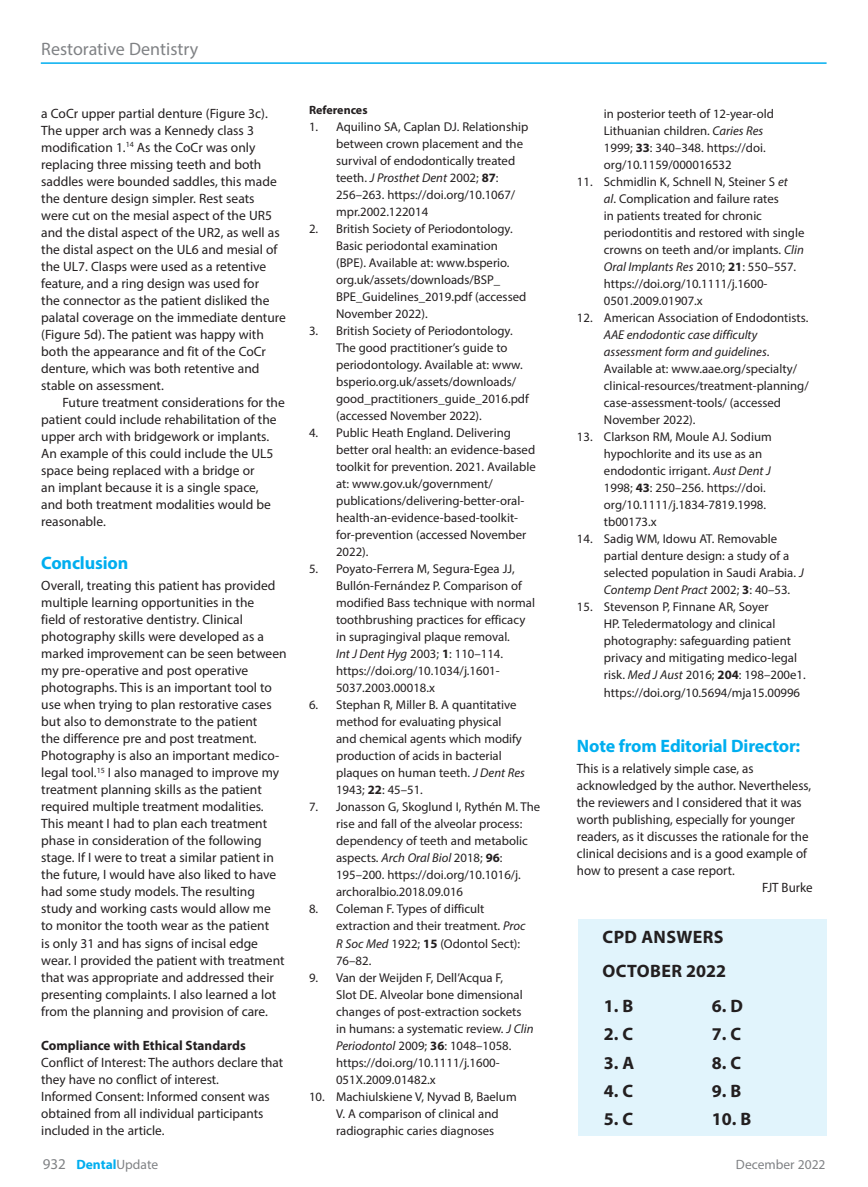
<style>
.page{position:relative;width:868px;height:1187px;background:#fff}
.page>*{position:absolute;margin:0;border:0;box-sizing:border-box;transform-origin:0 0}
.t1{font:700 18px/34px "Myriad Pro";letter-spacing:.02em;color:#231f20}
.t2{font:700 18px "Myriad Pro";letter-spacing:-.01em;color:#00aeef}
.t3{font:18px "Myriad Pro";color:#808285}
.t4{font:13.5px/17px "Myriad Pro";color:#231f20}
.t5{font:13.5px "Myriad Pro";color:#231f20;scale:.96 1}
.t6{font:700 13.5px "Myriad Pro";color:#231f20}
.t7{font:700 13.5px "Myriad Pro";color:#00aeef}
.t8{font:13.5px "Myriad Pro";color:#808285}
.t9{font:12.75px/17px "Myriad Pro";color:#231f20}
.t10{font:700 12px "Myriad Pro";color:#231f20}
.s1{font-style:italic}
.s2{font-weight:700}
.s3{font-weight:400;font-size:15px;color:#808285}
.s4{font-weight:400;color:#808285}
</style>
<div class="page">
<hr style="left:41px;top:62px;width:785px;height:2px;background:#00aeef">
<div style="left:578px;top:918px;width:248px;height:217px;background:#e1f4fc"></div>
<h1 class="t3" style="left:41px;top:38px;width:158px">Restorative Dentistry</h1>
<p class="t4" style="left:41px;top:105px;width:246px">a CoCr upper partial denture (Figure 3c).<br>The upper arch was a Kennedy class 3 modification 1.<sup>14</sup> As the CoCr was only replacing three missing teeth and both saddles were bounded saddles, this made the denture design simpler. Rest seats<br>were cut on the mesial aspect of the UR5 and the distal aspect of the UR2, as well as the distal aspect on the UL6 and mesial of the UL7. Clasps were used as a retentive feature, and a ring design was used for<br>the connector as the patient disliked the palatal coverage on the immediate denture (Figure 5d). The patient was happy with both the appearance and fit of the CoCr denture, which was both retentive and stable on assessment.</p>
<p class="t4" style="left:41px;top:394px;width:245px;text-indent:21px">Future treatment considerations for the patient could include rehabilitation of the upper arch with bridgework or implants.<br>An example of this could include the UL5 space being replaced with a bridge or<br>an implant because it is a single space,<br>and both treatment modalities would be reasonable.</p>
<h1 class="t2" style="left:41px;top:551px;width:88px">Conclusion</h1>
<p class="t4" style="left:41px;top:577px;width:247px">Overall, treating this patient has provided multiple learning opportunities in the<br>field of restorative dentistry. Clinical photography skills were developed as a marked improvement can be seen between my pre-operative and post operative photographs. This is an important tool to use when trying to plan restorative cases but also to demonstrate to the patient<br>the difference pre and post treatment.<br>Photography is also an important medico&shy;legal tool.<sup>15</sup> I also managed to improve my treatment planning skills as the patient required multiple treatment modalities.<br>This meant I had to plan each treatment phase in consideration of the following stage. If I were to treat a similar patient in the future, I would have also liked to have had some study models. The resulting study and working casts would allow me<br>to monitor the tooth wear as the patient<br>is only 31 and has signs of incisal edge wear. I provided the patient with treatment that was appropriate and addressed their presenting complaints. I also learned a lot from the planning and provision of care.</p>
<p class="t6" style="left:41px;top:1036px;width:206px">Compliance with Ethical Standards</p>
<p class="t4" style="left:41px;top:1053px;width:243px">Conflict of Interest: The authors declare that they have no conflict of interest.<br>Informed Consent: Informed consent was obtained from all individual participants included in the article.</p>
<p class="t10" style="left:309px;top:102px;width:60px">References</p>
<p class="t9" style="left:336px;top:118px;width:194px;text-indent:-27px">1. Aquilino SA, Caplan DJ. Relationship between crown placement and the survival of endodontically treated teeth. <span class="s1">J Prosthet Dent</span> 2002; <span class="s2">87</span>:<br>256–263. https://doi.org/10.1067/ mpr.2002.122014</p>
<p class="t9" style="left:336px;top:220px;width:192px;text-indent:-27px">2. British Society of Periodontology.<br>Basic periodontal examination (BPE). Available at: www.bsperio. org.uk/assets/downloads/BSP_<br>BPE_Guidelines_2019.pdf (accessed<br>November 2022).</p>
<p class="t9" style="left:336px;top:322px;width:194px;text-indent:-27px">3. British Society of Periodontology.<br>The good practitioner’s guide to periodontology. Available at: www. bsperio.org.uk/assets/downloads/ good_practitioners_guide_2016.pdf (accessed November 2022).</p>
<p class="t9" style="left:336px;top:424px;width:201px;text-indent:-27px">4. Public Heath England. Delivering better oral health: an evidence-based toolkit for prevention. 2021. Available at: www.gov.uk/government/ publications/delivering-better-oral&shy;health-an-evidence-based-toolkit&shy;for-prevention (accessed November 2022).</p>
<p class="t9" style="left:336px;top:560px;width:200px;text-indent:-27px">5. Poyato-Ferrera M, Segura-Egea JJ, Bullón-Fernández P. Comparison of modified Bass technique with normal toothbrushing practices for efficacy in supragingival plaque removal.<br><span class="s1">Int J Dent Hyg</span> 2003; <span class="s2">1</span>: 110–114. https://doi.org/10.1034/j.1601- 5037.2003.00018.x</p>
<p class="t9" style="left:336px;top:696px;width:190px;text-indent:-27px">6. Stephan R, Miller B. A quantitative method for evaluating physical and chemical agents which modify production of acids in bacterial plaques on human teeth. <span class="s1">J Dent Res<br></span>1943; <span class="s2">22</span>: 45–51.</p>
<p class="t9" style="left:336px;top:798px;width:206px;text-indent:-27px">7. Jonasson G, Skoglund I, Rythén M. The rise and fall of the alveolar process: dependency of teeth and metabolic aspects. <span class="s1">Arch Oral Biol</span> 2018; <span class="s2">96</span>:<br>195–200. https://doi.org/10.1016/j. archoralbio.2018.09.016</p>
<p class="t9" style="left:336px;top:900px;width:191px;text-indent:-27px">8. Coleman F. Types of difficult extraction and their treatment. <span class="s1">Proc<br>R Soc Med</span> 1922; <span class="s2">15</span> (Odontol Sect):<br>76–82.</p>
<p class="t9" style="left:336px;top:968px;width:199px;text-indent:-27px">9. Van der Weijden F, Dell’Acqua F,<br>Slot DE. Alveolar bone dimensional changes of post-extraction sockets in humans: a systematic review. <span class="s1">J Clin Periodontol</span> 2009; <span class="s2">36</span>: 1048–1058. https://doi.org/10.1111/j.1600- 051X.2009.01482.x</p>
<p class="t9" style="left:336px;top:1087px;width:182px;text-indent:-27px">10. Machiulskiene V, Nyvad B, Baelum<br>V. A comparison of clinical and radiographic caries diagnoses</p>
<p class="t9" style="left:603px;top:105px;width:171px">in posterior teeth of 12-year-old<br>Lithuanian children. <span class="s1">Caries Res<br></span>1999; <span class="s2">33</span>: 340–348. https://doi. org/10.1159/000016532</p>
<p class="t9" style="left:603px;top:173px;width:202px;text-indent:-27px">11. Schmidlin K, Schnell N, Steiner S <span class="s1">et<br>al</span>. Complication and failure rates<br>in patients treated for chronic periodontitis and restored with single crowns on teeth and/or implants. <span class="s1">Clin Oral Implants Res</span> 2010; <span class="s2">21</span>: 550–557. https://doi.org/10.1111/j.1600- 0501.2009.01907.x</p>
<p class="t9" style="left:576px;top:309px;width:233px">12. American Association of Endodontists.</p>
<p class="t9" style="left:603px;top:326px;width:206px"><span class="s1">AAE endodontic case difficulty assessment form and guidelines</span>.<br>Available at: www.aae.org/specialty/ clinical-resources/treatment-planning/ case-assessment-tools/ (accessed November 2022).</p>
<p class="t9" style="left:603px;top:428px;width:169px;text-indent:-27px">13. Clarkson RM, Moule AJ. Sodium hypochlorite and its use as an endodontic irrigant. <span class="s1">Aust Dent J<br></span>1998; <span class="s2">43</span>: 250–256. https://doi. org/10.1111/j.1834-7819.1998. tb00173.x</p>
<p class="t9" style="left:603px;top:530px;width:201px;text-indent:-27px">14. Sadig WM, Idowu AT. Removable partial denture design: a study of a selected population in Saudi Arabia. <span class="s1">J Contemp Dent Pract</span> 2002; <span class="s2">3</span>: 40–53.</p>
<p class="t9" style="left:603px;top:598px;width:203px;text-indent:-27px">15. Stevenson P, Finnane AR, Soyer<br>HP. Teledermatology and clinical photography: safeguarding patient privacy and mitigating medico-legal risk. <span class="s1">Med J Aust</span> 2016; <span class="s2">204</span>: 198–200e1. https://doi.org/10.5694/mja15.00996</p>
<h1 class="t2" style="left:576px;top:733px;width:225px">Note from Editorial Director:</h1>
<p class="t5" style="left:576px;top:760px;width:186px">This is a relatively simple case, as</p>
<p class="t5" style="left:576px;top:777px;width:245px">acknowledged by the author. Nevertheless,</p>
<p class="t5" style="left:576px;top:794px;width:236px">the reviewers and I considered that it was</p>
<p class="t5" style="left:576px;top:811px;width:229px">worth publishing, especially for younger</p>
<p class="t5" style="left:576px;top:828px;width:243px">readers, as it discusses the rationale for the</p>
<p class="t5" style="left:576px;top:845px;width:241px">clinical decisions and is a good example of</p>
<p class="t5" style="left:576px;top:862px;width:166px">how to present a case report.</p>
<p class="t5" style="left:762px;top:879px;width:54px">FJT Burke</p>
<h1 class="t1" style="left:602px;top:919px;width:125px">CPD ANSWERS<br>OCTOBER 2022</h1>
<h1 class="t1" style="left:603px;top:987px;width:31px">1. B</h1>
<h1 class="t1" style="left:711px;top:987px;width:33px">6. D</h1>
<h1 class="t1" style="left:603px;top:1016px;width:31px">2. C</h1>
<h1 class="t1" style="left:711px;top:1016px;width:31px">7. C</h1>
<h1 class="t1" style="left:603px;top:1044px;width:32px">3. A</h1>
<h1 class="t1" style="left:711px;top:1044px;width:31px">8. C</h1>
<h1 class="t1" style="left:603px;top:1073px;width:31px">4. C</h1>
<h1 class="t1" style="left:711px;top:1073px;width:31px">9. B</h1>
<h1 class="t1" style="left:603px;top:1101px;width:31px">5. C</h1>
<h1 class="t1" style="left:711px;top:1101px;width:41px">10. B</h1>
<p class="t7" style="left:43px;top:1155px;width:117px"><span class="s3">932</span> Dental<span class="s4">Update</span></p>
<p class="t8" style="left:735px;top:1156px;width:91px">December 2022</p>
</div>
